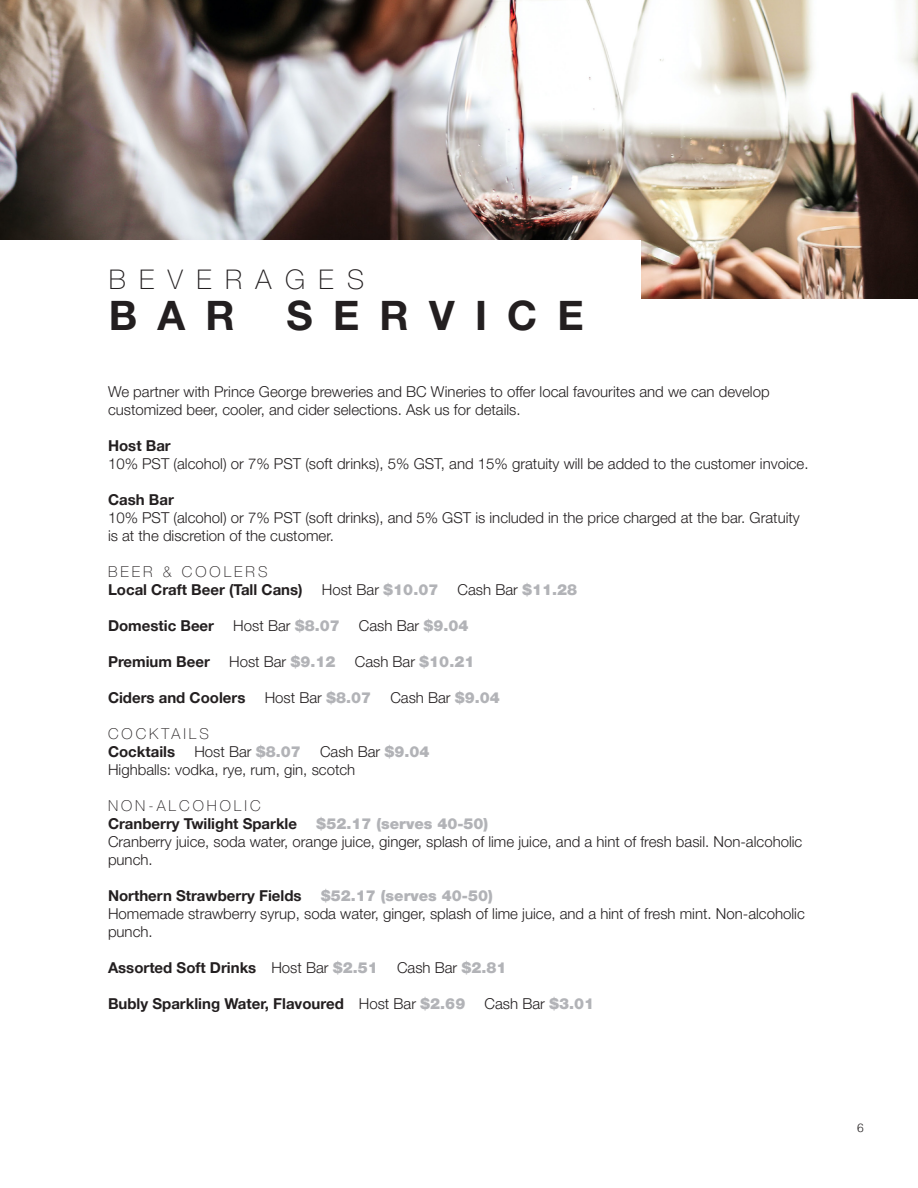
<style>
.page{position:relative;width:918px;height:1188px;background:#fff}
.page>*{position:absolute;margin:0;border:0;box-sizing:border-box;transform-origin:0 0}
.t1{font:700 40.5px "Helvetica Neue LT Pro";letter-spacing:.5em;color:#231f20}
.t2{font:100 27px "Helvetica Neue LT Pro";letter-spacing:.5em;color:#231f20}
.t3{font:300 15px/18px "Helvetica Neue LT Pro";color:#231f20}
.t4{font:700 15px "Helvetica Neue LT Pro";color:#231f20}
.t5{font:900 15px "Helvetica Neue LT Pro";color:#b2b3b7}
.t6{font:100 15px "Helvetica Neue LT Pro";letter-spacing:.2em;color:#231f20}
.t7{font:300 12px "Helvetica";color:#231f20}
.s1{font-weight:700}
.s2{font-weight:900;color:#b2b3b7}
.s3{font-weight:300}
</style>
<div class="page">
<img style="left:0;top:0;width:918px;height:298px">
<div style="left:0;top:241px;width:640px;height:118px;background:#fff"></div>
<p class="t2" style="left:109px;top:264px;width:257px">BEVERAGES</p>
<p class="t1" style="left:109px;top:290px;width:127px">BAR</p>
<p class="t1" style="left:287px;top:290px;width:299px">SERVICE</p>
<p class="t3" style="left:108px;top:383px;width:663px">We partner with Prince George breweries and BC Wineries to offer local favourites and we can develop customized beer, cooler, and cider selections. Ask us for details.</p>
<p class="t3" style="left:108px;top:437px;width:702px"><span class="s1">Host Bar<br></span>10% PST (alcohol) or 7% PST (soft drinks), 5% GST, and 15% gratuity will be added to the customer invoice.</p>
<p class="t3" style="left:108px;top:491px;width:693px"><span class="s1">Cash Bar<br></span>10% PST (alcohol) or 7% PST (soft drinks), and 5% GST is included in the price charged at the bar. Gratuity is at the discretion of the customer.</p>
<p class="t6" style="left:108px;top:563px;width:161px">BEER &amp; COOLERS</p>
<p class="t4" style="left:108px;top:581px;width:196px">Local Craft Beer (Tall Cans)</p>
<p class="t3" style="left:322px;top:581px;width:118px">Host Bar <span class="s2">$10.07</span></p>
<p class="t3" style="left:458px;top:581px;width:121px">Cash Bar <span class="s2">$11.28</span></p>
<p class="t4" style="left:108px;top:617px;width:108px">Domestic Beer</p>
<p class="t3" style="left:233px;top:617px;width:108px">Host Bar <span class="s2">$8.07</span></p>
<p class="t3" style="left:359px;top:617px;width:111px">Cash Bar <span class="s2">$9.04</span></p>
<p class="t4" style="left:108px;top:653px;width:103px">Premium Beer</p>
<p class="t3" style="left:229px;top:653px;width:108px">Host Bar <span class="s2">$9.12</span></p>
<p class="t3" style="left:355px;top:653px;width:121px">Cash Bar <span class="s2">$10.21</span></p>
<p class="t4" style="left:108px;top:689px;width:139px">Ciders and Coolers</p>
<p class="t3" style="left:265px;top:689px;width:108px">Host Bar <span class="s2">$8.07</span></p>
<p class="t3" style="left:390px;top:689px;width:111px">Cash Bar <span class="s2">$9.04</span></p>
<p class="t6" style="left:108px;top:725px;width:102px">COCKTAILS</p>
<p class="t4" style="left:108px;top:743px;width:69px">Cocktails</p>
<p class="t3" style="left:194px;top:743px;width:108px">Host Bar <span class="s2">$8.07</span></p>
<p class="t3" style="left:320px;top:743px;width:111px">Cash Bar <span class="s2">$9.04</span></p>
<p class="t3" style="left:108px;top:761px;width:249px">Highballs: vodka, rye, rum, gin, scotch</p>
<p class="t6" style="left:108px;top:797px;width:154px">NON-ALCOHOLIC</p>
<p class="t4" style="left:108px;top:815px;width:191px">Cranberry Twilight Sparkle</p>
<p class="t5" style="left:316px;top:815px;width:174px">$52.17 (serves 40-50)</p>
<p class="t3" style="left:108px;top:833px;width:696px">Cranberry juice, soda water, orange juice, ginger, splash of lime juice, and a hint of fresh basil. Non-alcoholic punch.</p>
<p class="t4" style="left:108px;top:887px;width:195px">Northern Strawberry Fields</p>
<p class="t5" style="left:321px;top:887px;width:174px">$52.17 (serves 40-50)</p>
<p class="t3" style="left:108px;top:905px;width:698px">Homemade strawberry syrup, soda water, ginger, splash of lime juice, and a hint of fresh mint. Non-alcoholic punch.</p>
<p class="t4" style="left:108px;top:959px;width:271px">Assorted Soft Drinks <span class="s3">Host Bar</span> <span class="s2">$2.51</span></p>
<p class="t3" style="left:397px;top:959px;width:111px">Cash Bar <span class="s2">$2.81</span></p>
<p class="t4" style="left:108px;top:995px;width:359px">Bubly Sparkling Water, Flavoured <span class="s3">Host Bar</span> <span class="s2">$2.69</span></p>
<p class="t3" style="left:485px;top:995px;width:111px">Cash Bar <span class="s2">$3.01</span></p>
<p class="t7" style="left:857px;top:1117px;width:8px">6</p>
</div>
